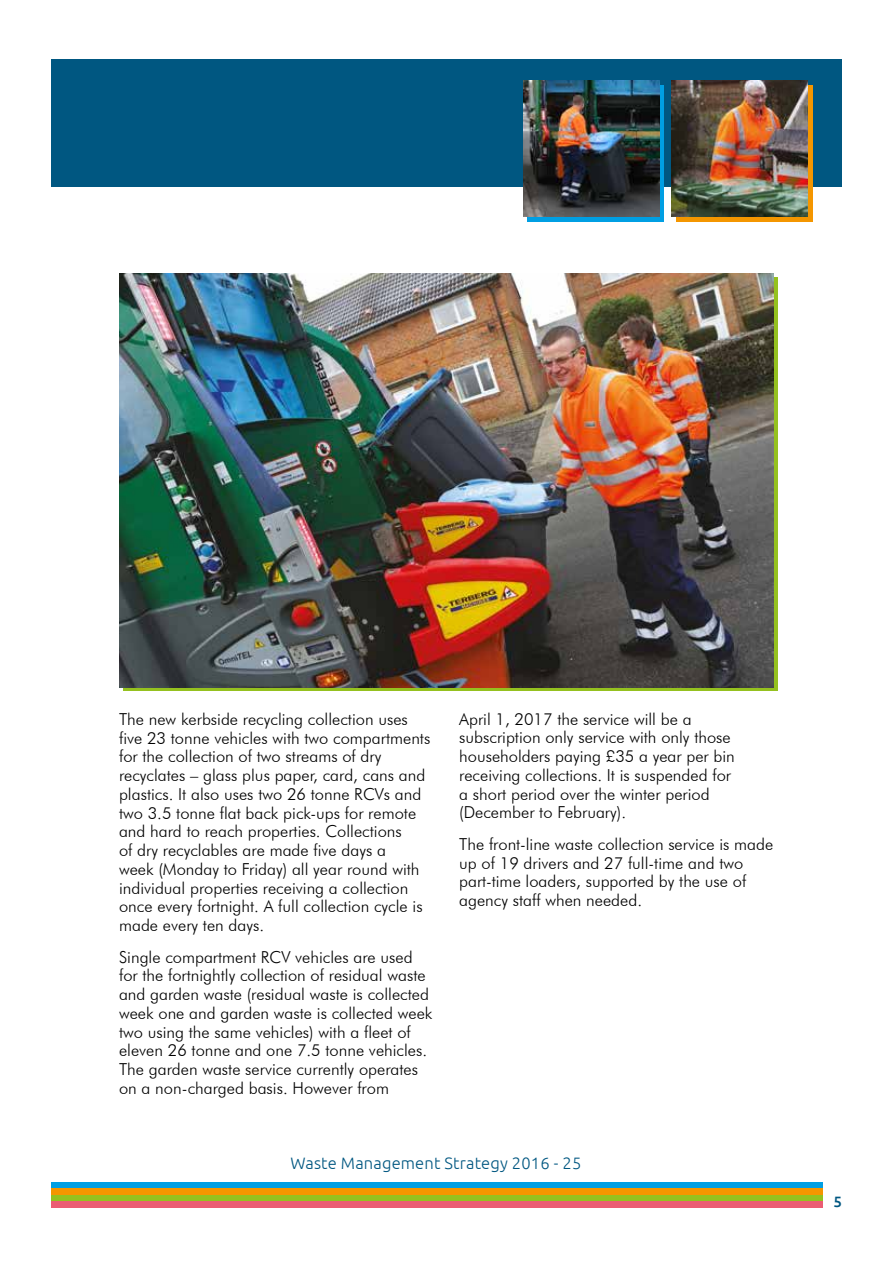
<style>
.page{position:relative;width:893px;height:1263px;background:#fff}
.page>*{position:absolute;margin:0;border:0;box-sizing:border-box;transform-origin:0 0}
.t1{font:300 16.5px/18.8px "Futura BT";color:#000}
.t2{font:300 16.5px "Ubuntu";letter-spacing:.01em;color:#005781}
.t3{font:500 15px "Ubuntu";color:#005781}
</style>
<div class="page">
<div style="left:51px;top:1182px;width:772px;height:6px;background:#009fe3"></div>
<div style="left:51px;top:1195px;width:772px;height:6px;background:#95c11f"></div>
<div style="left:51px;top:1201px;width:772px;height:7px;background:#eb5d73"></div>
<div style="left:51px;top:1188px;width:772px;height:7px;background:#f49600"></div>
<div style="left:51px;top:60px;width:791px;height:127px;background:#005781"></div>
<div style="left:676px;top:85px;width:136px;height:136px;background:#f49600"></div>
<svg style="left:527px;top:85px;width:136px;height:136px"></svg>
<img style="left:523px;top:81px;width:136px;height:136px">
<img style="left:672px;top:81px;width:136px;height:136px">
<img style="left:119px;top:273px;width:654px;height:414px">
<p class="t1" style="left:119px;top:709px;width:313px">The new kerbside recycling collection uses five 23 tonne vehicles with two compartments for the collection of two streams of dry recyclates – glass plus paper, card, cans and plastics. It also uses two 26 tonne RCVs and two 3.5 tonne flat back pick-ups for remote and hard to reach properties. Collections<br>of dry recyclables are made five days a<br>week (Monday to Friday) all year round with individual properties receiving a collection once every fortnight. A full collection cycle is made every ten days.</p>
<p class="t1" style="left:119px;top:947px;width:315px">Single compartment RCV vehicles are used for the fortnightly collection of residual waste and garden waste (residual waste is collected week one and garden waste is collected week two using the same vehicles) with a fleet of eleven 26 tonne and one 7.5 tonne vehicles.<br>The garden waste service currently operates on a non-charged basis. However from</p>
<p class="t1" style="left:459px;top:709px;width:277px">April 1, 2017 the service will be a subscription only service with only those householders paying £35 a year per bin receiving collections. It is suspended for a short period over the winter period (December to February).</p>
<p class="t1" style="left:459px;top:834px;width:316px">The front-line waste collection service is made up of 19 drivers and 27 full-time and two part-time loaders, supported by the use of agency staff when needed.</p>
<p class="t2" style="left:290px;top:1154px;width:292px">Waste Management Strategy 2016 - 25</p>
<p class="t3" style="left:833px;top:1192px;width:10px">5</p>
</div>
